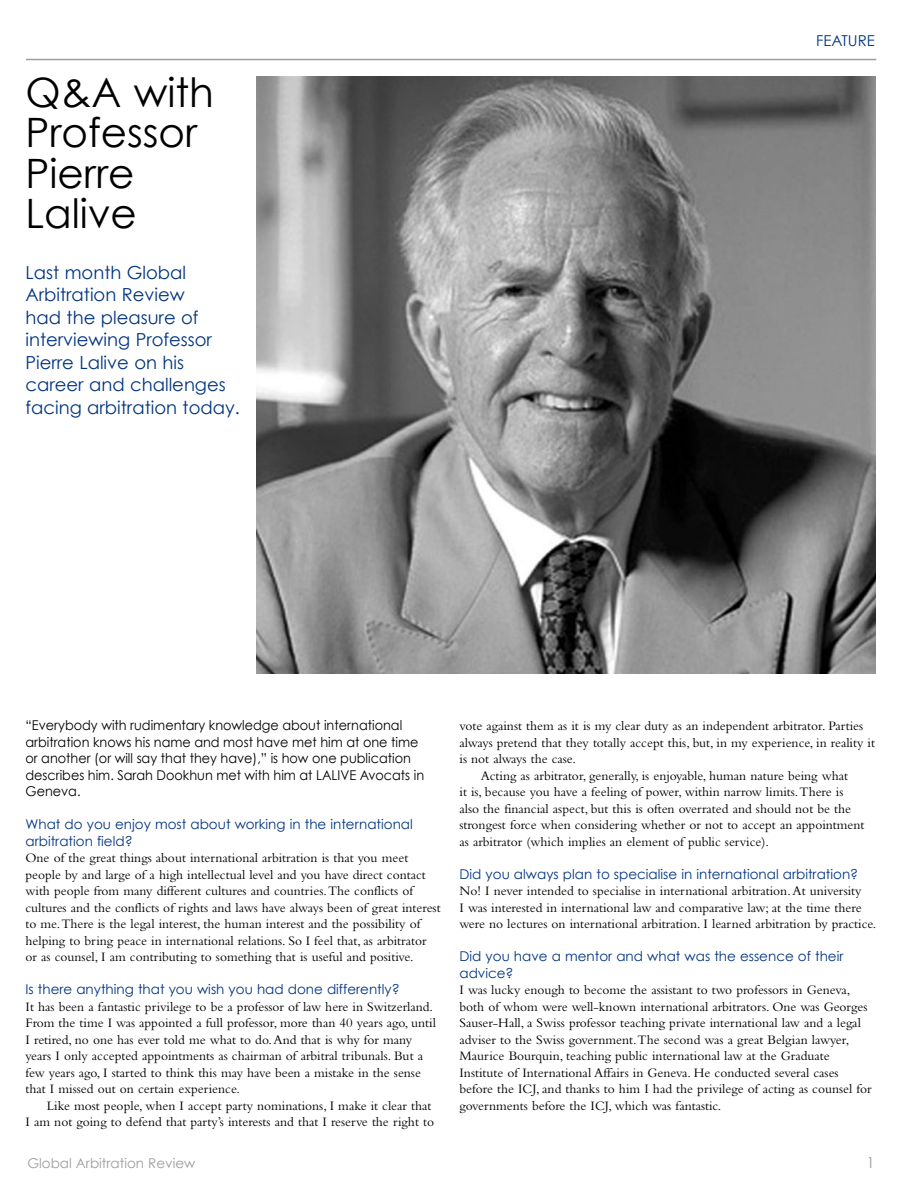
<style>
.page{position:relative;width:918px;height:1188px;background:#fff}
.page>*{position:absolute;margin:0;border:0;box-sizing:border-box;transform-origin:0 0}
.t1{font:40.5px/40.5px "Century Gothic";color:#000}
.t2{font:18px/22.5px "Century Gothic";color:#003480}
.t3{font:15px "Century Gothic";color:#003480}
.t4{font:13.5px/16.5px "Bembo";color:#000}
.t5{font:13.5px/16.5px "Century Gothic";color:#003480}
.t6{font:13.5px/16.5px "Century Gothic";color:#000;scale:.95 1}
.t7{font:13.5px "Century Gothic";color:#9c9d9f}
</style>
<div class="page">
<hr style="left:26px;top:59px;width:850px;height:1px;background:#9c9d9f">
<img style="left:257px;top:77px;width:618px;height:596px">
<h1 class="t1" style="left:26px;top:71px;width:190px">Q&amp;A with<br>Professor<br>Pierre<br>Lalive</h1>
<h2 class="t2" style="left:26px;top:261px;width:216px">Last month Global<br>Arbitration Review<br>had the pleasure of interviewing Professor<br>Pierre Lalive on his career and challenges facing arbitration today.</h2>
<p class="t3" style="left:816px;top:31px;width:60px">feature</p>
<p class="t6" style="left:26px;top:717px;width:421px">“Everybody with rudimentary knowledge about international arbitration knows his name and most have met him at one time or another (or will say that they have),” is how one publication describes him. Sarah Dookhun met with him at LALIVE Avocats in Geneva.</p>
<p class="t5" style="left:26px;top:816px;width:389px">What do you enjoy most about working in the international arbitration field?</p>
<p class="t4" style="left:26px;top:849px;width:417px">One of the great things about international arbitration is that you meet people by and large of a high intellectual level and you have direct contact with people from many different cultures and countries. The conflicts of cultures and the conflicts of rights and laws have always been of great interest to me. There is the legal interest, the human interest and the possibility of helping to bring peace in international relations. So I feel that, as arbitrator or as counsel, I am contributing to something that is useful and positive.</p>
<p class="t5" style="left:26px;top:981px;width:376px">Is there anything that you wish you had done differently?</p>
<p class="t4" style="left:26px;top:998px;width:412px">It has been a fantastic privilege to be a professor of law here in Switzerland.<br>From the time I was appointed a full professor, more than 40 years ago, until I retired, no one has ever told me what to do. And that is why for many years I only accepted appointments as chairman of arbitral tribunals. But a few years ago, I started to think this may have been a mistake in the sense that I missed out on certain experience.</p>
<p class="t4" style="left:26px;top:1097px;width:410px;text-align:right">Like most people, when I accept party nominations, I make it clear that<br>I am not going to defend that party’s interests and that I reserve the right to</p>
<p class="t7" style="left:27px;top:1155px;width:169px">Global Arbitration Review</p>
<p class="t4" style="left:459px;top:717px;width:405px">vote against them as it is my clear duty as an independent arbitrator. Parties</p>
<p class="t4" style="left:459px;top:734px;width:417px">always pretend that they totally accept this, but, in my experience, in reality it</p>
<p class="t4" style="left:459px;top:750px;width:118px">is not always the case.</p>
<p class="t4" style="left:481px;top:767px;width:369px">Acting as arbitrator, generally, is enjoyable, human nature being what</p>
<p class="t4" style="left:459px;top:783px;width:385px">it is, because you have a feeling of power, within narrow limits. There is</p>
<p class="t4" style="left:459px;top:800px;width:393px">also the financial aspect, but this is often overrated and should not be the</p>
<p class="t4" style="left:459px;top:816px;width:407px">strongest force when considering whether or not to accept an appointment</p>
<p class="t4" style="left:459px;top:833px;width:311px">as arbitrator (which implies an element of public service).</p>
<p class="t5" style="left:459px;top:865px;width:400px">Did you always plan to specialise in international arbitration?</p>
<p class="t4" style="left:459px;top:882px;width:419px">No! I never intended to specialise in international arbitration. At university<br>I was interested in international law and comparative law; at the time there were no lectures on international arbitration. I learned arbitration by practice.</p>
<p class="t5" style="left:459px;top:948px;width:386px">Did you have a mentor and what was the essence of their advice?</p>
<p class="t4" style="left:459px;top:981px;width:414px">I was lucky enough to become the assistant to two professors in Geneva, both of whom were well-known international arbitrators. One was Georges Sauser-Hall, a Swiss professor teaching private international law and a legal adviser to the Swiss government. The second was a great Belgian lawyer, Maurice Bourquin, teaching public international law at the Graduate Institute of International Affairs in Geneva. He conducted several cases before the ICJ, and thanks to him I had the privilege of acting as counsel for governments before the ICJ, which was fantastic.</p>
</div>
